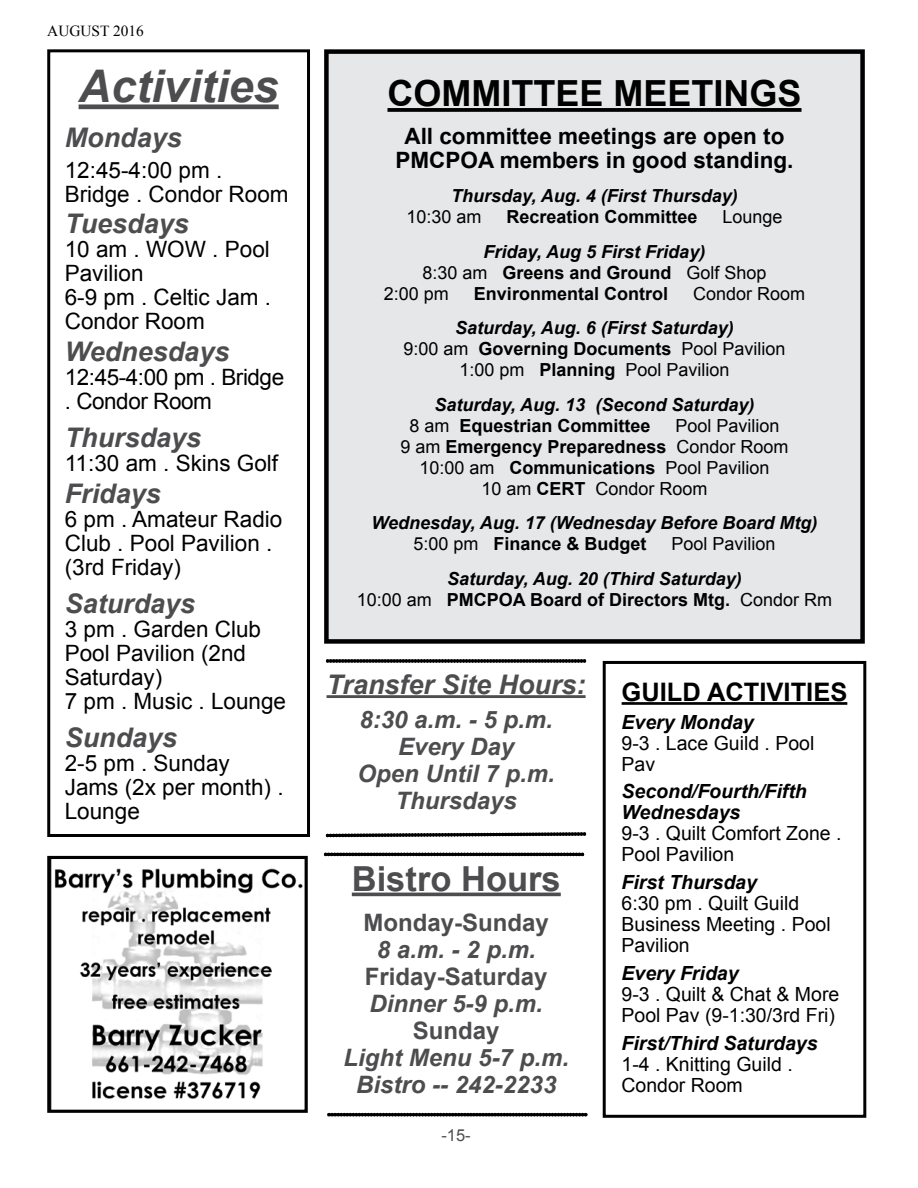
<style>
.page{position:relative;width:918px;height:1188px;background:#fff}
.page>*{position:absolute;margin:0;border:0;box-sizing:border-box;transform-origin:0 0}
.t1{font:italic 700 45px "Arial";color:#4d4d4f}
.t2{font:700 36px "Arial";color:#000}
.t3{font:700 34.5px "Arial";color:#4d4d4f}
.t4{font:italic 700 27px "Arial";color:#4d4d4f}
.t5{font:700 25.5px "Arial";color:#000}
.t6{font:italic 700 24px/27px "Arial";color:#4d4d4f;text-align:center}
.t7{font:700 24px "Arial";color:#4d4d4f}
.t8{font:22.5px/24px "Arial";color:#000}
.t9{font:700 22.5px/24px "Arial";color:#000;text-align:center}
.t10{font:22.5px/24px "Arial";letter-spacing:-.02em;color:#000}
.t11{font:19.5px/21px "Arial";color:#000}
.t12{font:italic 700 19.5px/21px "Arial";color:#000}
.t13{font:italic 700 18px/21px "Arial";color:#000}
.t14{font:18px/21px "Arial";color:#000;text-align:center}
.t15{font:700 18px "Arial";color:#000}
.t16{font:16.5px "Arial";color:#4d4d4f}
.t17{font:15.3px "Times New Roman";color:#000}
.s1{font-weight:400}
.s2{font-weight:700;font-style:italic}
.s3{font-weight:700}
.s4{font-weight:400;font-style:normal}
.s5{font-style:normal}
</style>
<div class="page">
<svg style="left:326px;top:659px;width:260px;height:4px"></svg>
<hr style="left:327px;top:695px;width:259px;height:3px;background:#4d4d4f">
<div style="left:79px;top:104px;width:200px;height:5px;background:#4d4d4f"></div>
<div style="left:47px;top:49px;width:263px;height:788px;border:3px solid #000"></div>
<hr style="left:622px;top:702px;width:225px;height:3px;background:#000">
<div style="left:603px;top:661px;width:263px;height:457px;border:3px solid #000"></div>
<svg style="left:327px;top:1113px;width:260px;height:3px"></svg>
<hr style="left:352px;top:893px;width:209px;height:3px;background:#4d4d4f">
<img style="left:51px;top:860px;width:252px;height:249px">
<div style="left:47px;top:856px;width:261px;height:257px;border:3px solid #000"></div>
<div style="left:326px;top:52px;width:537px;height:589px;background:#e6e7e8"></div>
<div style="left:324px;top:49px;width:541px;height:595px;border:4px solid #000"></div>
<svg style="left:387px;top:108px;width:414px;height:4px"></svg>
<svg style="left:324px;top:853px;width:260px;height:3px"></svg>
<svg style="left:325px;top:832px;width:262px;height:6px"></svg>
<p class="t17" style="left:47px;top:20px;width:98px">AUGUST 2016</p>
<h1 class="t1" style="left:79px;top:56px;width:202px">Activities</h1>
<h3 class="t4" style="left:65px;top:120px;width:119px">Mondays</h3>
<p class="t8" style="left:65px;top:158px;width:225px">12:45-4:00 pm .<br>Bridge . Condor Room</p>
<h3 class="t4" style="left:65px;top:206px;width:126px">Tuesdays</h3>
<p class="t8" style="left:65px;top:238px;width:208px">10 am . WOW . Pool<br>Pavilion<br>6-9 pm . Celtic Jam .<br>Condor Room</p>
<h3 class="t4" style="left:65px;top:333px;width:166px">Wednesdays</h3>
<p class="t10" style="left:65px;top:365px;width:221px">12:45-4:00 pm . Bridge . Condor Room</p>
<h3 class="t4" style="left:65px;top:420px;width:138px">Thursdays</h3>
<p class="t8" style="left:65px;top:451px;width:215px">11:30 am . Skins Golf</p>
<h3 class="t4" style="left:65px;top:475px;width:98px">Fridays</h3>
<p class="t8" style="left:65px;top:507px;width:219px">6 pm . Amateur Radio<br>Club . Pool Pavilion . (3rd Friday)</p>
<h3 class="t4" style="left:65px;top:585px;width:132px">Saturdays</h3>
<p class="t8" style="left:65px;top:617px;width:223px">3 pm . Garden Club<br>Pool Pavilion (2nd<br>Saturday)<br>7 pm . Music . Lounge</p>
<h3 class="t4" style="left:65px;top:720px;width:114px">Sundays</h3>
<p class="t8" style="left:65px;top:751px;width:220px">2-5 pm . Sunday<br>Jams (2x per month) .<br>Lounge</p>
<h2 class="t2" style="left:387px;top:69px;width:416px">COMMITTEE MEETINGS</h2>
<p class="t9" style="left:396px;top:124px;width:399px">All committee meetings are open to<br>PMCPOA members in good standing.</p>
<p class="t13" style="left:451px;top:186px;width:288px">Thursday, Aug. 4 (First Thursday)</p>
<p class="t14" style="left:406px;top:207px;width:77px">10:30 am</p>
<p class="t15" style="left:506px;top:205px;width:193px">Recreation Committee</p>
<p class="t14" style="left:723px;top:207px;width:62px">Lounge</p>
<p class="t13" style="left:484px;top:241px;width:223px">Friday, Aug 5 First Friday)</p>
<p class="t15" style="left:422px;top:260px;width:346px"><span class="s1">8:30 am</span> Greens and Ground <span class="s1">Golf Shop</span></p>
<p class="t14" style="left:384px;top:283px;width:67px">2:00 pm</p>
<p class="t15" style="left:474px;top:281px;width:196px">Environmental Control</p>
<p class="t14" style="left:693px;top:283px;width:114px">Condor Room</p>
<p class="t14" style="left:403px;top:318px;width:384px"><span class="s2">Saturday, Aug. 6 (First Saturday)<br></span>9:00 am <span class="s3">Governing Documents</span> Pool Pavilion<br>1:00 pm <span class="s3">Planning</span> Pool Pavilion</p>
<p class="t13" style="left:409px;top:394px;width:346px;text-indent:25px">Saturday, Aug. 13 (Second Saturday)<br><span class="s4">8 am</span> <span class="s5">Equestrian Committee</span></p>
<p class="t14" style="left:675px;top:415px;width:106px">Pool Pavilion</p>
<p class="t15" style="left:400px;top:434px;width:390px"><span class="s1">9 am</span> Emergency Preparedness <span class="s1">Condor Room</span></p>
<p class="t14" style="left:419px;top:457px;width:352px">10:00 am <span class="s3">Communications</span> Pool Pavilion</p>
<p class="t14" style="left:481px;top:478px;width:228px">10 am <span class="s3">CERT</span> Condor Room</p>
<p class="t13" style="left:413px;top:513px;width:406px;text-indent:-42px">Wednesday, Aug. 17 (Wednesday Before Board Mtg)<br><span class="s4">5:00 pm</span> <span class="s5">Finance &amp; Budget</span></p>
<p class="t14" style="left:671px;top:534px;width:106px">Pool Pavilion</p>
<p class="t13" style="left:357px;top:568px;width:477px;text-align:center">Saturday, Aug. 20 (Third Saturday)<br><span class="s4">10:00 am</span> <span class="s5">PMCPOA Board of Directors Mtg.</span> <span class="s4">Condor Rm</span></p>
<h3 class="t4" style="left:327px;top:666px;width:261px">Transfer Site Hours:</h3>
<h3 class="t6" style="left:357px;top:706px;width:199px">8:30 a.m. - 5 p.m.<br>Every Day<br>Open Until 7 p.m.<br>Thursdays</h3>
<h3 class="t3" style="left:352px;top:856px;width:210px">Bistro Hours</h3>
<h3 class="t7" style="left:364px;top:907px;width:187px">Monday-Sunday</h3>
<h3 class="t6" style="left:377px;top:937px;width:160px">8 a.m. - 2 p.m.</h3>
<h3 class="t7" style="left:365px;top:961px;width:184px">Friday-Saturday</h3>
<h3 class="t6" style="left:370px;top:991px;width:175px">Dinner 5-9 p.m.</h3>
<h3 class="t7" style="left:413px;top:1015px;width:88px">Sunday</h3>
<h3 class="t6" style="left:344px;top:1045px;width:227px">Light Menu 5-7 p.m.<br>Bistro -- 242-2233</h3>
<p class="t16" style="left:441px;top:1124px;width:31px">-15-</p>
<h3 class="t5" style="left:622px;top:675px;width:227px">GUILD ACTIVITIES</h3>
<p class="t12" style="left:622px;top:712px;width:134px">Every Monday</p>
<p class="t11" style="left:622px;top:732px;width:194px">9-3 . Lace Guild . Pool<br>Pav</p>
<p class="t12" style="left:622px;top:782px;width:187px">Second/Fourth/Fifth<br>Wednesdays</p>
<p class="t11" style="left:622px;top:823px;width:221px">9-3 . Quilt Comfort Zone .<br>Pool Pavilion</p>
<p class="t12" style="left:622px;top:872px;width:137px">First Thursday</p>
<p class="t11" style="left:622px;top:893px;width:211px">6:30 pm . Quilt Guild<br>Business Meeting . Pool<br>Pavilion</p>
<p class="t12" style="left:622px;top:963px;width:119px">Every Friday</p>
<p class="t11" style="left:622px;top:984px;width:219px">9-3 . Quilt &amp; Chat &amp; More<br>Pool Pav (9-1:30/3rd Fri)</p>
<p class="t12" style="left:622px;top:1033px;width:198px">First/Third Saturdays</p>
<p class="t11" style="left:622px;top:1053px;width:173px">1-4 . Knitting Guild .<br>Condor Room</p>
</div>
